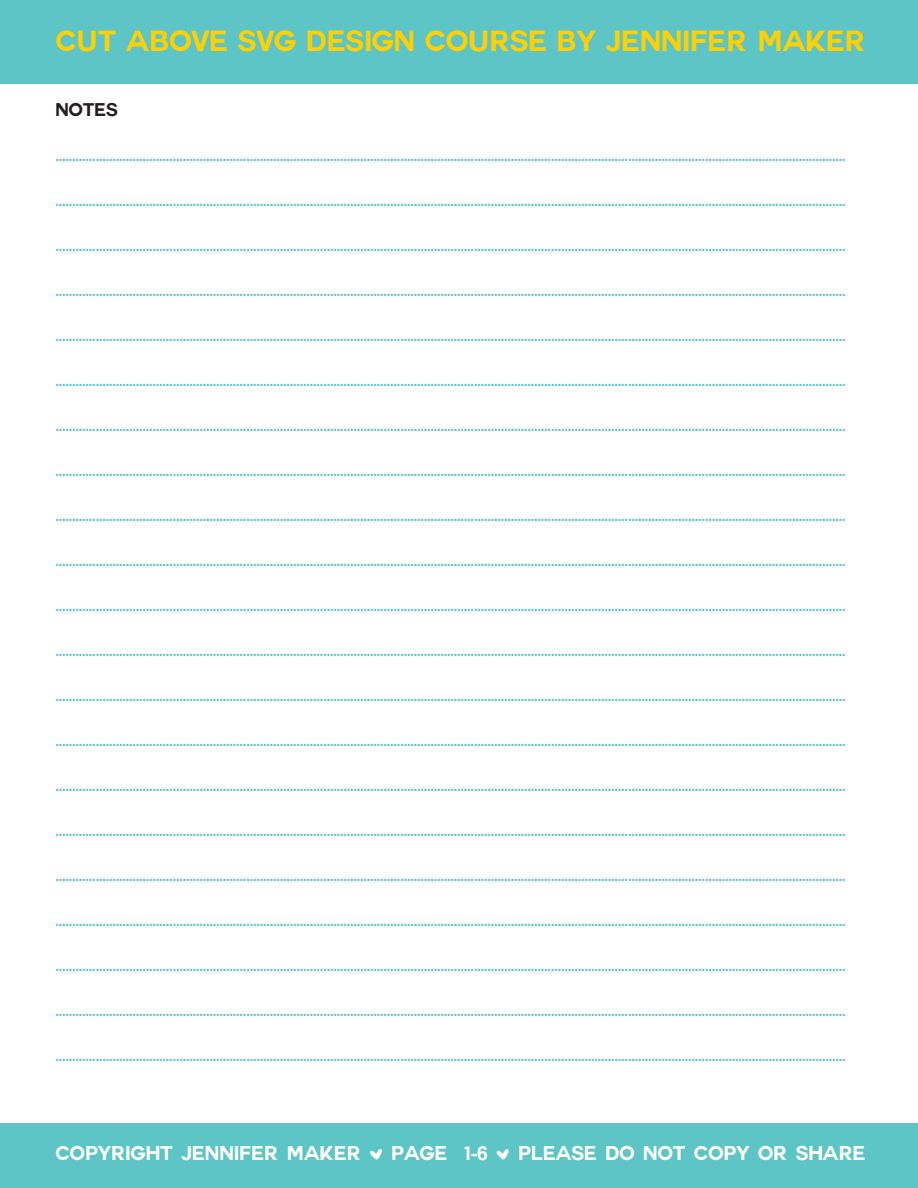
<style>
.page{position:relative;width:918px;height:1188px;background:#fff}
.page>*{position:absolute;margin:0;border:0;box-sizing:border-box;transform-origin:0 0}
.t1{font:700 28.5px "Couture";color:#fed006}
.t2{font:700 19.5px "Couture";color:#fff}
.t3{font:700 18px "Myriad Arabic";color:#5dc5c5}
.t4{font:700 18px "Couture";color:#231f20}
.s1{font-family:"Cutie Patootie";font-weight:400}
.s2{font-family:"Arial"}
</style>
<div class="page">
<div style="left:0;top:1px;width:918px;height:83px;background:#5dc5c5"></div>
<div style="left:0;top:1123px;width:918px;height:65px;background:#5dc5c5"></div>
<h1 class="t1" style="left:56px;top:28px;width:812px">CUT ABOVE SVG DESIGN COURSE BY JENNIFER MAKER</h1>
<p class="t4" style="left:56px;top:101px;width:64px">NOTES</p>
<p class="t3" style="left:56px;top:144px;width:792px">............................................................................................................................................................................................................................................</p>
<p class="t3" style="left:56px;top:189px;width:792px">............................................................................................................................................................................................................................................</p>
<p class="t3" style="left:56px;top:234px;width:792px">............................................................................................................................................................................................................................................</p>
<p class="t3" style="left:56px;top:279px;width:792px">............................................................................................................................................................................................................................................</p>
<p class="t3" style="left:56px;top:324px;width:792px">............................................................................................................................................................................................................................................</p>
<p class="t3" style="left:56px;top:369px;width:792px">............................................................................................................................................................................................................................................</p>
<p class="t3" style="left:56px;top:414px;width:792px">............................................................................................................................................................................................................................................</p>
<p class="t3" style="left:56px;top:459px;width:792px">............................................................................................................................................................................................................................................</p>
<p class="t3" style="left:56px;top:504px;width:792px">............................................................................................................................................................................................................................................</p>
<p class="t3" style="left:56px;top:549px;width:792px">............................................................................................................................................................................................................................................</p>
<p class="t3" style="left:56px;top:594px;width:792px">............................................................................................................................................................................................................................................</p>
<p class="t3" style="left:56px;top:639px;width:792px">............................................................................................................................................................................................................................................</p>
<p class="t3" style="left:56px;top:684px;width:792px">............................................................................................................................................................................................................................................</p>
<p class="t3" style="left:56px;top:729px;width:792px">............................................................................................................................................................................................................................................</p>
<p class="t3" style="left:56px;top:774px;width:792px">............................................................................................................................................................................................................................................</p>
<p class="t3" style="left:56px;top:819px;width:792px">............................................................................................................................................................................................................................................</p>
<p class="t3" style="left:56px;top:864px;width:792px">............................................................................................................................................................................................................................................</p>
<p class="t3" style="left:56px;top:909px;width:792px">............................................................................................................................................................................................................................................</p>
<p class="t3" style="left:56px;top:954px;width:792px">............................................................................................................................................................................................................................................</p>
<p class="t3" style="left:56px;top:999px;width:792px">............................................................................................................................................................................................................................................</p>
<p class="t3" style="left:56px;top:1044px;width:792px">............................................................................................................................................................................................................................................</p>
<p class="t2" style="left:56px;top:1144px;width:811px">COPYRIGHT JENNIFER MAKER <span class="s1">|</span> PAGE 1<span class="s2">-</span>6 <span class="s1">|</span> PLEASE DO NOT COPY OR SHARE</p>
</div>
